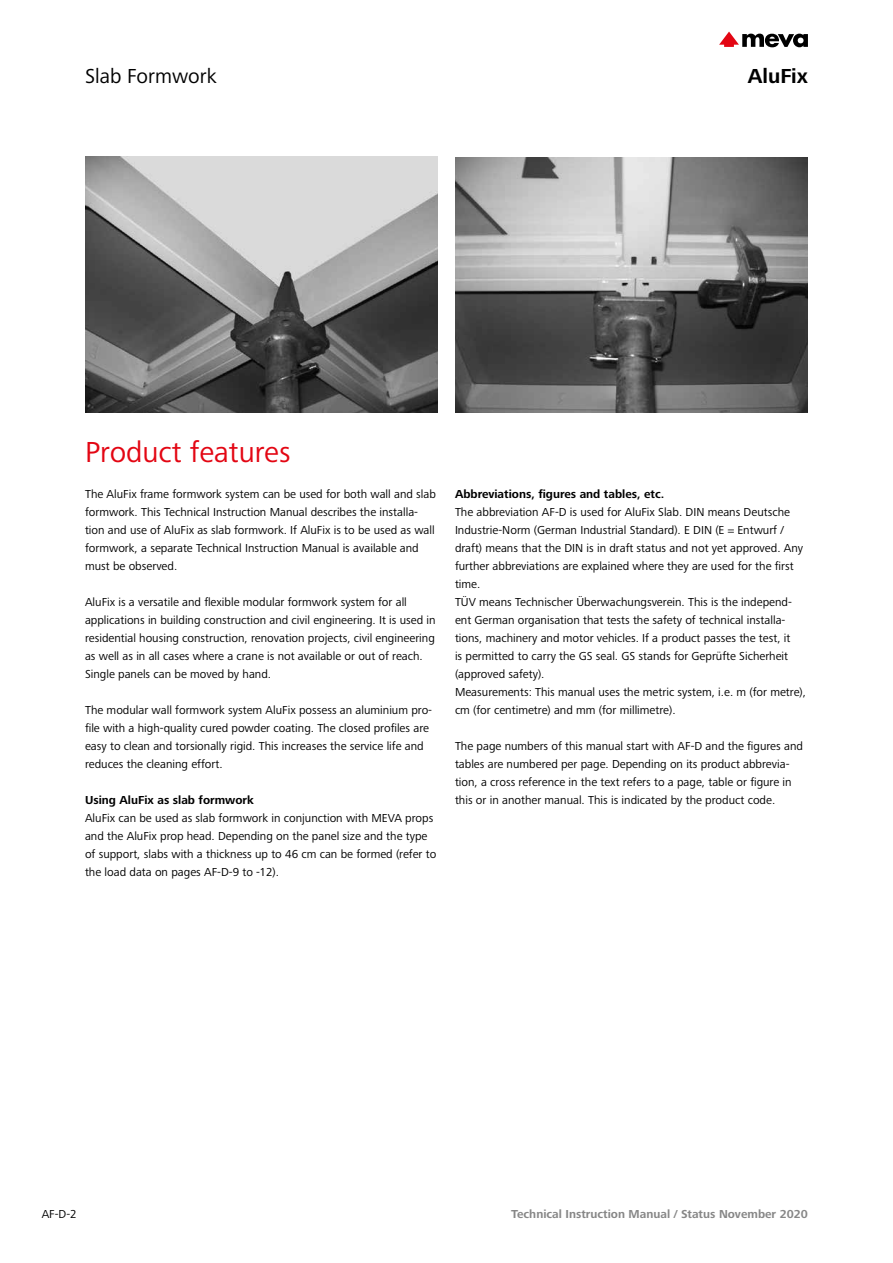
<style>
.page{position:relative;width:893px;height:1263px;background:#fff}
.page>*{position:absolute;margin:0;border:0;box-sizing:border-box;transform-origin:0 0}
.t1{font:30px "Frutiger Next LTW1 G";color:#e30613}
.t2{font:21px "Frutiger Next LTW1 G";color:#000}
.t3{font:700 21px "Frutiger Next LTW1 G";color:#000}
.t4{font:12px/18px "Frutiger Next LTW1 G";color:#000}
.t5{font:700 12px "Frutiger Next LTW1 G";color:#000}
.t6{font:700 12px "Frutiger Next LTW1 G";color:#878787}
</style>
<div class="page">
<img style="left:455px;top:157px;width:353px;height:255px">
<img style="left:85px;top:157px;width:353px;height:256px">
<svg style="left:719px;top:32px;width:89px;height:15px"></svg>
<h2 class="t2" style="left:85px;top:64px;width:133px">Slab Formwork</h2>
<h2 class="t3" style="left:748px;top:64px;width:62px">AluFix</h2>
<h1 class="t1" style="left:85px;top:435px;width:207px">Product features</h1>
<p class="t4" style="left:85px;top:485px;width:352px">The AluFix frame formwork system can be used for both wall and slab formwork. This Technical Instruction Manual describes the installa&shy;tion and use of AluFix as slab formwork. If AluFix is to be used as wall formwork, a separate Technical Instruction Manual is available and must be observed.</p>
<p class="t4" style="left:85px;top:593px;width:352px">AluFix is a versatile and flexible modular formwork system for all applications in building construction and civil engineering. It is used in residential housing construction, renovation projects, civil engineering as well as in all cases where a crane is not available or out of reach.<br>Single panels can be moved by hand.</p>
<p class="t4" style="left:85px;top:701px;width:349px">The modular wall formwork system AluFix possess an aluminium pro&shy;file with a high-quality cured powder coating. The closed profiles are easy to clean and torsionally rigid. This increases the service life and reduces the cleaning effort.</p>
<p class="t5" style="left:85px;top:793px;width:170px">Using AluFix as slab formwork</p>
<p class="t4" style="left:85px;top:809px;width:353px">AluFix can be used as slab formwork in conjunction with MEVA props and the AluFix prop head. Depending on the panel size and the type of support, slabs with a thickness up to 46 cm can be formed (refer to the load data on pages AF-D-9 to -12).</p>
<p class="t5" style="left:455px;top:487px;width:211px">Abbreviations, figures and tables, etc.</p>
<p class="t4" style="left:455px;top:503px;width:353px">The abbreviation AF-D is used for AluFix Slab. DIN means Deutsche Industrie-Norm (German Industrial Standard). E DIN (E = Entwurf / draft) means that the DIN is in draft status and not yet approved. Any further abbreviations are explained where they are used for the first time.<br>TÜV means Technischer Überwachungsverein. This is the independ&shy;ent German organisation that tests the safety of technical installa&shy;tions, machinery and motor vehicles. If a product passes the test, it<br>is permitted to carry the GS seal. GS stands for Geprüfte Sicherheit (approved safety).<br>Measurements: This manual uses the metric system, i.e. m (for metre), cm (for centimetre) and mm (for millimetre).</p>
<p class="t4" style="left:455px;top:737px;width:350px">The page numbers of this manual start with AF-D and the figures and tables are numbered per page. Depending on its product abbrevia&shy;tion, a cross reference in the text refers to a page, table or figure in this or in another manual. This is indicated by the product code.</p>
<p class="t4" style="left:42px;top:1205px;width:37px">AF-D-2</p>
<p class="t6" style="left:511px;top:1207px;width:298px">Technical Instruction Manual / Status November 2020</p>
</div>
